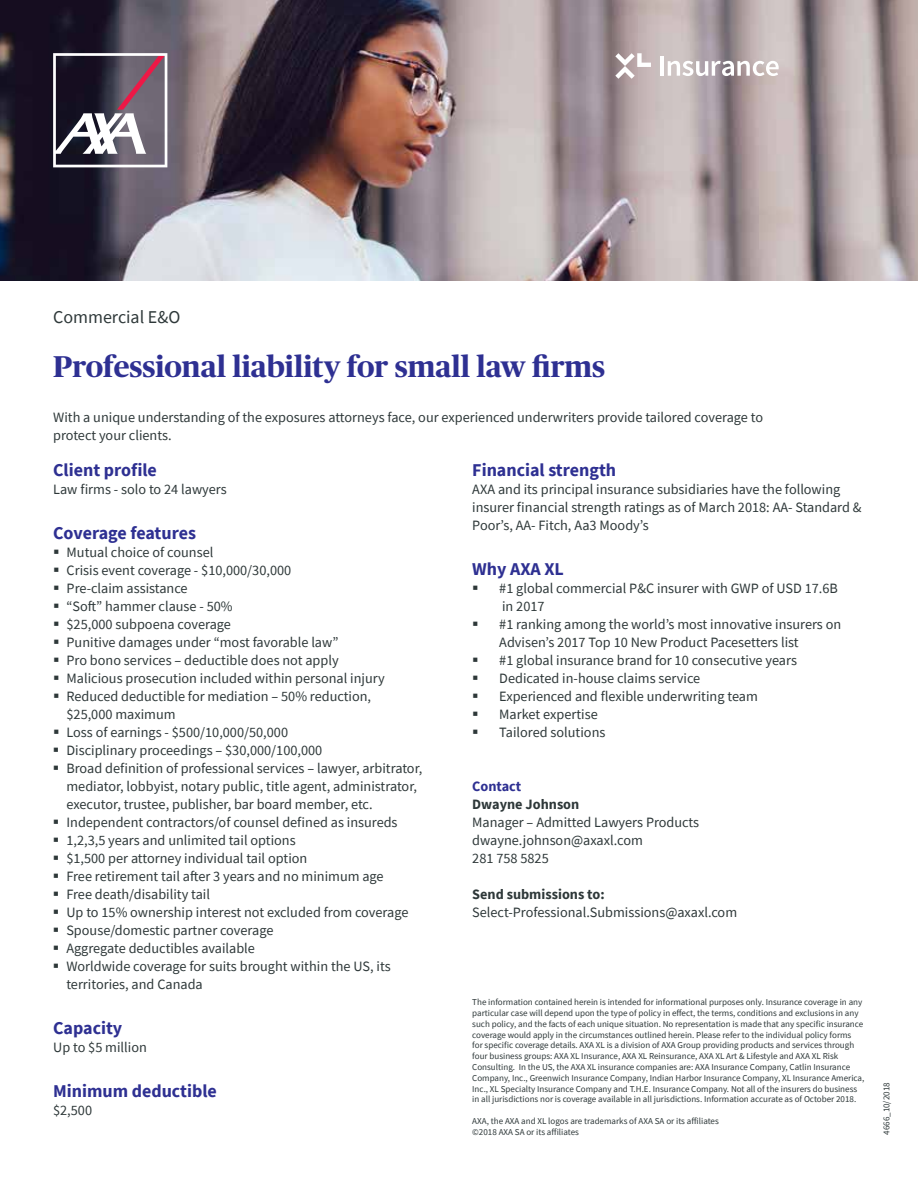
<style>
.page{position:relative;width:918px;height:1188px;background:#fff}
.page>*{position:absolute;margin:0;border:0;box-sizing:border-box;transform-origin:0 0}
.t1{font:700 30px "Publico Headline";color:#2e3092}
.t2{font:700 18px "Source Sans Pro";color:#2e3092}
.t3{font:18px "Source Sans Pro";color:#2e3839}
.t4{font:14.25px/18px "Source Sans Pro";color:#2e3839}
.t5{font:700 14.25px "Source Sans Pro";color:#2e3839}
.t6{font:700 14.25px "Source Sans Pro";color:#2e3092}
.t7{font:9px/10.8px "Source Sans Pro";color:#2e3839}
</style>
<div class="page">
<img style="left:0;top:0;width:918px;height:281px">
<svg style="left:53px;top:53px;width:114px;height:114px;background:#6c626f"></svg>
<hr style="left:661px;top:56px;width:3px;height:20px;background:#fff">
<svg style="left:668px;top:61px;width:111px;height:15px"></svg>
<svg style="left:615px;top:53px;width:36px;height:26px"></svg>
<p class="t3" style="left:53px;top:306px;width:129px">Commercial E&amp;O</p>
<h1 class="t1" style="left:53px;top:345px;width:554px">Professional liability for small law firms</h1>
<p class="t4" style="left:53px;top:408px;width:711px">With a unique understanding of the exposures attorneys face, our experienced underwriters provide tailored coverage to protect your clients.</p>
<p class="t2" style="left:53px;top:458px;width:105px">Client profile</p>
<p class="t4" style="left:53px;top:480px;width:175px">Law firms - solo to 24 lawyers</p>
<p class="t2" style="left:53px;top:521px;width:144px">Coverage features</p>
<p class="t4" style="left:66px;top:543px;width:358px">Mutual choice of counsel<br>Crisis event coverage - $10,000/30,000<br>Pre-claim assistance<br>“Soft” hammer clause - 50%<br>$25,000 subpoena coverage<br>Punitive damages under “most favorable law”<br>Pro bono services – deductible does not apply<br>Malicious prosecution included within personal injury Reduced deductible for mediation – 50% reduction,<br>$25,000 maximum<br>Loss of earnings - $500/10,000/50,000<br>Disciplinary proceedings – $30,000/100,000<br>Broad definition of professional services – lawyer, arbitrator, mediator, lobbyist, notary public, title agent, administrator, executor, trustee, publisher, bar board member, etc.<br>Independent contractors/of counsel defined as insureds 1,2,3,5 years and unlimited tail options<br>$1,500 per attorney individual tail option<br>Free retirement tail after 3 years and no minimum age<br>Free death/disability tail<br>Up to 15% ownership interest not excluded from coverage Spouse/domestic partner coverage<br>Aggregate deductibles available<br>Worldwide coverage for suits brought within the US, its territories, and Canada</p>
<p class="t2" style="left:53px;top:1016px;width:71px">Capacity</p>
<p class="t4" style="left:53px;top:1038px;width:95px">Up to $5 million</p>
<p class="t2" style="left:53px;top:1079px;width:165px">Minimum deductible</p>
<p class="t4" style="left:53px;top:1101px;width:40px">$2,500</p>
<p class="t2" style="left:472px;top:458px;width:145px">Financial strength</p>
<p class="t4" style="left:472px;top:480px;width:391px">AXA and its principal insurance subsidiaries have the following insurer financial strength ratings as of March 2018: AA- Standard &amp;<br>Poor’s, AA- Fitch, Aa3 Moody’s</p>
<p class="t2" style="left:472px;top:557px;width:93px">Why AXA XL</p>
<p class="t4" style="left:499px;top:579px;width:344px">#1 global commercial P&amp;C insurer with GWP of USD 17.6B in 2017<br>#1 ranking among the world’s most innovative insurers on Advisen’s 2017 Top 10 New Product Pacesetters list<br>#1 global insurance brand for 10 consecutive years Dedicated in-house claims service<br>Experienced and flexible underwriting team<br>Market expertise<br>Tailored solutions</p>
<p class="t6" style="left:472px;top:777px;width:51px">Contact</p>
<p class="t5" style="left:472px;top:795px;width:109px">Dwayne Johnson</p>
<p class="t4" style="left:472px;top:813px;width:228px">Manager – Admitted Lawyers Products dwayne.johnson@axaxl.com<br>281 758 5825</p>
<p class="t5" style="left:472px;top:885px;width:134px">Send submissions to:</p>
<p class="t4" style="left:472px;top:903px;width:266px">Select-Professional.Submissions@axaxl.com</p>
<p class="t7" style="left:472px;top:997px;width:394px">The information contained herein is intended for informational purposes only. Insurance coverage in any particular case will depend upon the type of policy in effect, the terms, conditions and exclusions in any such policy, and the facts of each unique situation. No representation is made that any specific insurance coverage would apply in the circumstances outlined herein. Please refer to the individual policy forms<br>for specific coverage details. AXA XL is a division of AXA Group providing products and services through four business groups: AXA XL Insurance, AXA XL Reinsurance, AXA XL Art &amp; Lifestyle and AXA XL Risk Consulting. In the US, the AXA XL insurance companies are: AXA Insurance Company, Catlin Insurance Company, Inc., Greenwich Insurance Company, Indian Harbor Insurance Company, XL Insurance America, Inc., XL Specialty Insurance Company and T.H.E. Insurance Company. Not all of the insurers do business in all jurisdictions nor is coverage available in all jurisdictions. Information accurate as of October 2018.</p>
<p class="t7" style="left:472px;top:1116px;width:248px">AXA, the AXA and XL logos are trademarks of AXA SA or its affiliates ©2018 AXA SA or its affiliates</p>
<p class="t7" style="left:881px;top:1135px;width:54px;rotate:-90deg">4666_10/2018</p>
</div>
